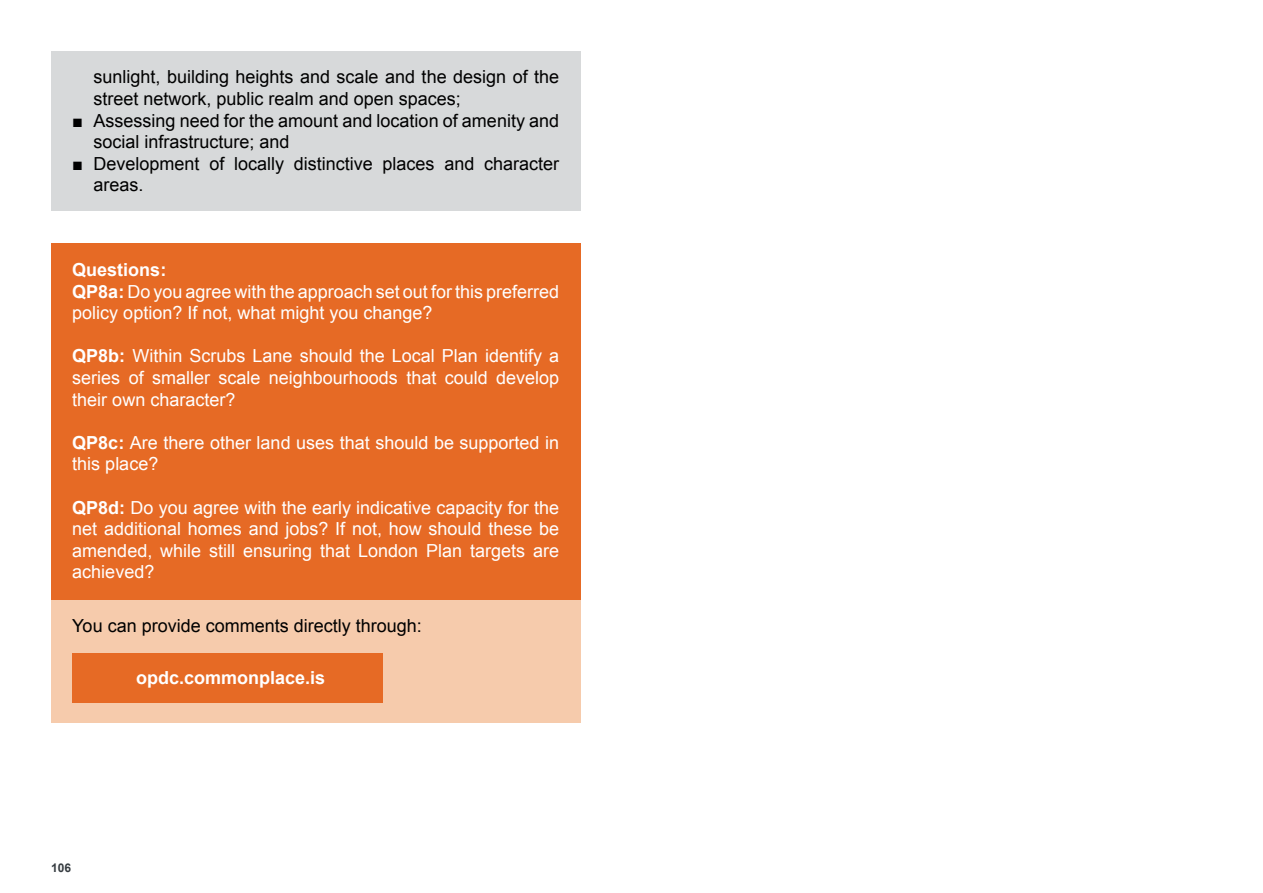
<style>
.page{position:relative;width:1263px;height:893px;background:#fff}
.page>*{position:absolute;margin:0;border:0;box-sizing:border-box;transform-origin:0 0}
.t1{font:18px/21.6px "Arial";color:#fff}
.t2{font:18px/21.6px "Arial";color:#000}
.t3{font:700 18px "Arial";color:#fff}
.t4{font:700 12px "Arial";color:#373d42}
.s1{font-weight:700}
</style>
<div class="page">
<div style="left:51px;top:244px;width:529px;height:356px;background:#e66a25"></div>
<div style="left:51px;top:51px;width:529px;height:160px;background:#d7d9da"></div>
<div style="left:51px;top:600px;width:529px;height:122px;background:#f6cbac"></div>
<div style="left:72px;top:653px;width:311px;height:49px;background:#e66a25"></div>
<p class="t2" style="left:94px;top:66px;width:467px">sunlight, building heights and scale and the design of the street network, public realm and open spaces;</p>
<p class="t2" style="left:94px;top:110px;width:467px;text-indent:-21px">■ Assessing need for the amount and location of amenity and social infrastructure; and</p>
<p class="t2" style="left:94px;top:153px;width:467px;text-indent:-21px">■ Development of locally distinctive places and character areas.</p>
<p class="t1" style="left:72px;top:259px;width:488px"><span class="s1">Questions:<br>QP8a:</span> Do you agree with the approach set out for this preferred policy option? If not, what might you change?</p>
<p class="t1" style="left:72px;top:345px;width:488px;text-align:justify"><span class="s1">QP8b:</span> Within Scrubs Lane should the Local Plan identify a series of smaller scale neighbourhoods that could develop their own character?</p>
<p class="t1" style="left:72px;top:432px;width:488px"><span class="s1">QP8c:</span> Are there other land uses that should be supported in this place?</p>
<p class="t1" style="left:72px;top:497px;width:488px;text-align:justify"><span class="s1">QP8d:</span> Do you agree with the early indicative capacity for the net additional homes and jobs? If not, how should these be amended, while still ensuring that London Plan targets are achieved?</p>
<p class="t2" style="left:72px;top:615px;width:351px">You can provide comments directly through:</p>
<p class="t3" style="left:136px;top:666px;width:190px">opdc.commonplace.is</p>
<p class="t4" style="left:51px;top:860px;width:22px">106</p>
</div>
